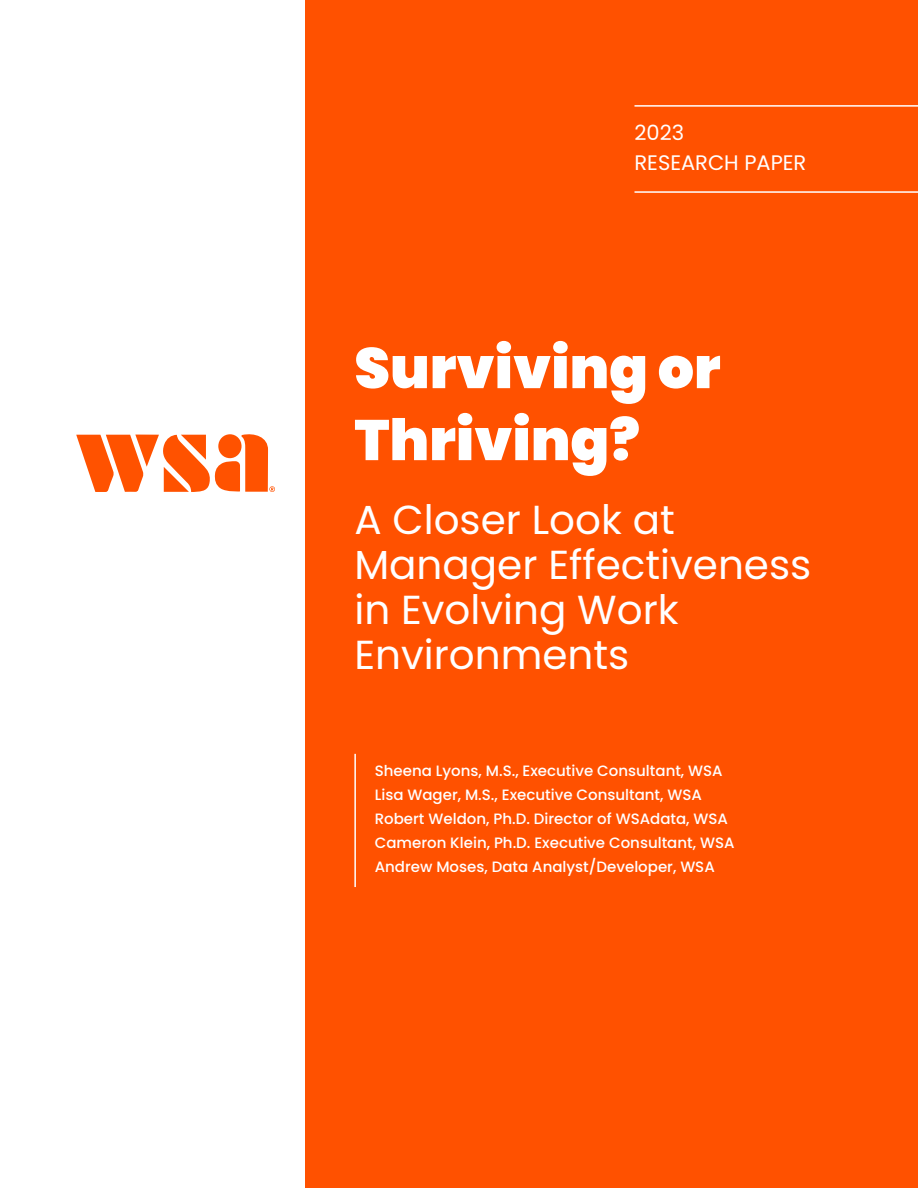
<style>
.page{position:relative;width:918px;height:1188px;background:#fff}
.page>*{position:absolute;margin:0;border:0;box-sizing:border-box;transform-origin:0 0}
.t1{font:900 57px/72px "Poppins";color:#fff}
.t2{font:40.5px/45px "Poppins";color:#fff}
.t3{font:21px/30px "Poppins";color:#fff}
.t4{font:500 15px/24px "Poppins";color:#fff}
</style>
<div class="page">
<div style="left:306px;top:0;width:612px;height:1188px;background:#ff5100"></div>
<svg style="left:76px;top:434px;width:199px;height:58px"></svg>
<hr style="left:635px;top:191px;width:283px;height:2px;background:#fff">
<hr style="left:635px;top:105px;width:283px;height:2px;background:#fff">
<hr style="left:354px;top:754px;width:2px;height:133px;background:#fff">
<h3 class="t3" style="left:634px;top:118px;width:173px">2023<br>RESEARCH PAPER</h3>
<h1 class="t1" style="left:354px;top:333px;width:368px">Surviving or<br>Thriving?</h1>
<h2 class="t2" style="left:354px;top:497px;width:458px">A Closer Look at<br>Manager Effectiveness in Evolving Work<br>Environments</h2>
<p class="t4" style="left:375px;top:759px;width:361px">Sheena Lyons, M.S., Executive Consultant, WSA Lisa Wager, M.S., Executive Consultant, WSA Robert Weldon, Ph.D. Director of WSAdata, WSA Cameron Klein, Ph.D. Executive Consultant, WSA Andrew Moses, Data Analyst/Developer, WSA</p>
</div>
